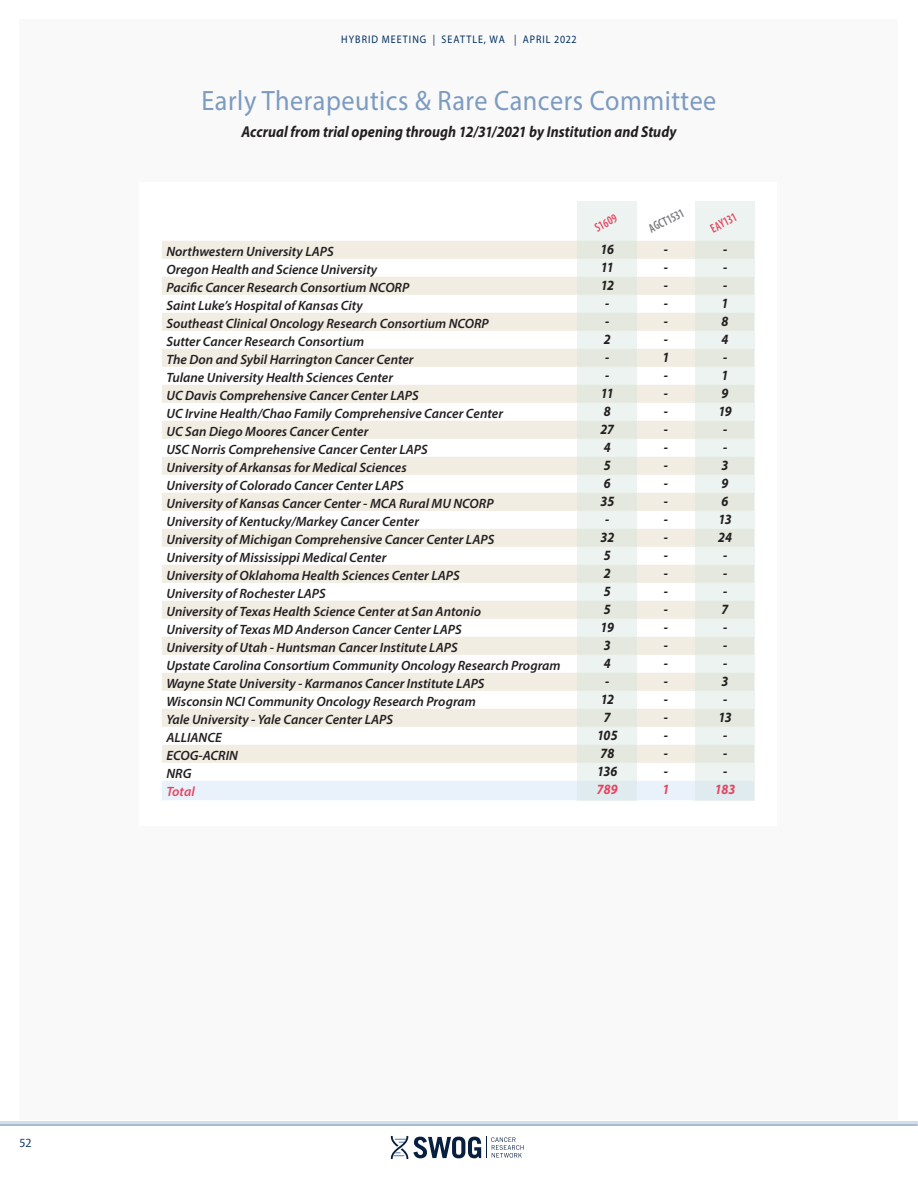
<style>
.page{position:relative;width:918px;height:1188px;background:#fff}
.page>*{position:absolute;margin:0;border:0;box-sizing:border-box;transform-origin:0 0}
.t1{font:28.05px "Myriad Pro";letter-spacing:.02em;color:#7c9bc0;scale:.93 1}
.t2{font:italic 700 15.75px "Myriad Pro";letter-spacing:.005em;color:#231f20;scale:.9 1}
.t3{font:italic 700 14.1px/18px "Myriad Pro";letter-spacing:-.03em;color:#231f20;text-align:center;scale:.9 1}
.t4{font:italic 700 14.1px "Myriad Pro";color:#e54460;scale:.9 1}
.t5{font:italic 600 13.5px/18px "Myriad Pro";color:#231f20}
.t6{font:italic 600 13.5px "Myriad Pro";color:#e54460}
.t7{font:600 condensed 12.6px "Myriad Pro";color:#e54460;scale:.9 1}
.t8{font:600 condensed 12.6px "Myriad Pro";color:#76777b;scale:.9 1}
.t9{font:12px "Lipa Agate High Nar";color:#002d62}
.t10{font:10.95px "Myriad Pro";letter-spacing:.1em;color:#002d62;scale:.9 1}
</style>
<div class="page">
<div style="left:20px;top:20px;width:878px;height:1100px;background:#f9f9f9"></div>
<svg style="left:0;top:1121px;width:918px;height:4px;background:#c8d4e4"></svg>
<hr style="left:0;top:1125px;width:917px;height:1px;background:#7c9bc0">
<svg style="left:391px;top:1136px;width:90px;height:23px"></svg>
<svg style="left:491px;top:1137px;width:33px;height:21px"></svg>
<div style="left:139px;top:182px;width:638px;height:644px;background:#fff"></div>
<div style="left:162px;top:241px;width:592px;height:19px;background:#f1ede3"></div>
<div style="left:162px;top:259px;width:592px;height:19px;background:#fff"></div>
<div style="left:162px;top:277px;width:592px;height:19px;background:#f1ede3"></div>
<div style="left:162px;top:295px;width:592px;height:19px;background:#fff"></div>
<div style="left:162px;top:313px;width:592px;height:19px;background:#f1ede3"></div>
<div style="left:162px;top:331px;width:592px;height:19px;background:#fff"></div>
<div style="left:162px;top:349px;width:592px;height:19px;background:#f1ede3"></div>
<div style="left:162px;top:367px;width:592px;height:19px;background:#fff"></div>
<div style="left:162px;top:385px;width:592px;height:19px;background:#f1ede3"></div>
<div style="left:162px;top:403px;width:592px;height:19px;background:#fff"></div>
<div style="left:162px;top:421px;width:592px;height:19px;background:#f1ede3"></div>
<div style="left:162px;top:439px;width:592px;height:19px;background:#fff"></div>
<div style="left:162px;top:457px;width:592px;height:19px;background:#f1ede3"></div>
<div style="left:162px;top:475px;width:592px;height:19px;background:#fff"></div>
<div style="left:162px;top:493px;width:592px;height:19px;background:#f1ede3"></div>
<div style="left:162px;top:511px;width:592px;height:19px;background:#fff"></div>
<div style="left:162px;top:529px;width:592px;height:19px;background:#f1ede3"></div>
<div style="left:162px;top:547px;width:592px;height:19px;background:#fff"></div>
<div style="left:162px;top:565px;width:592px;height:19px;background:#f1ede3"></div>
<div style="left:162px;top:583px;width:592px;height:19px;background:#fff"></div>
<div style="left:162px;top:601px;width:592px;height:19px;background:#f1ede3"></div>
<div style="left:162px;top:619px;width:592px;height:19px;background:#fff"></div>
<div style="left:162px;top:637px;width:592px;height:19px;background:#f1ede3"></div>
<div style="left:162px;top:655px;width:592px;height:19px;background:#fff"></div>
<div style="left:162px;top:673px;width:592px;height:19px;background:#f1ede3"></div>
<div style="left:162px;top:691px;width:592px;height:19px;background:#fff"></div>
<div style="left:162px;top:709px;width:592px;height:19px;background:#f1ede3"></div>
<div style="left:162px;top:727px;width:592px;height:19px;background:#fff"></div>
<div style="left:162px;top:745px;width:592px;height:19px;background:#f1ede3"></div>
<div style="left:162px;top:763px;width:592px;height:19px;background:#fff"></div>
<div style="left:162px;top:781px;width:592px;height:19px;background:#e9f2fb"></div>
<div style="left:578px;top:202px;width:59px;height:599px;background:linear-gradient(to right,#e8eee8,#e8eee8)"></div>
<div style="left:696px;top:202px;width:59px;height:599px;background:linear-gradient(to right,#e8eee8,#e8eee8)"></div>
<p class="t10" style="left:341px;top:33px;width:263px">HYBRID MEETING | SEATTLE, WA | APRIL 2022</p>
<h1 class="t1" style="left:202px;top:84px;width:555px">Early Therapeutics &amp; Rare Cancers Committee</h1>
<p class="t2" style="left:241px;top:122px;width:485px">Accrual from trial opening through 12/31/2021 by Institution and Study</p>
<p class="t5" style="left:166px;top:242px;width:396px">Northwestern University LAPS<br>Oregon Health and Science University<br>Pacific Cancer Research Consortium NCORP<br>Saint Luke’s Hospital of Kansas City<br>Southeast Clinical Oncology Research Consortium NCORP<br>Sutter Cancer Research Consortium<br>The Don and Sybil Harrington Cancer Center<br>Tulane University Health Sciences Center<br>UC Davis Comprehensive Cancer Center LAPS<br>UC Irvine Health/Chao Family Comprehensive Cancer Center<br>UC San Diego Moores Cancer Center<br>USC Norris Comprehensive Cancer Center LAPS<br>University of Arkansas for Medical Sciences<br>University of Colorado Cancer Center LAPS<br>University of Kansas Cancer Center - MCA Rural MU NCORP<br>University of Kentucky/Markey Cancer Center<br>University of Michigan Comprehensive Cancer Center LAPS<br>University of Mississippi Medical Center<br>University of Oklahoma Health Sciences Center LAPS<br>University of Rochester LAPS<br>University of Texas Health Science Center at San Antonio<br>University of Texas MD Anderson Cancer Center LAPS<br>University of Utah - Huntsman Cancer Institute LAPS<br>Upstate Carolina Consortium Community Oncology Research Program Wayne State University - Karmanos Cancer Institute LAPS<br>Wisconsin NCI Community Oncology Research Program<br>Yale University - Yale Cancer Center LAPS<br>ALLIANCE<br>ECOG-ACRIN<br>NRG</p>
<p class="t6" style="left:166px;top:783px;width:30px">Total</p>
<p class="t7" style="left:592px;top:221px;width:27px;rotate:-27deg">S1609</p>
<p class="t8" style="left:646px;top:222px;width:44px;rotate:-27deg">AGCT1531</p>
<p class="t7" style="left:708px;top:222px;width:32px;rotate:-27deg">EAY131</p>
<p class="t3" style="left:597px;top:240px;width:24px">16<br>11<br>12 -<br>-<br>2<br>-<br>-<br>11<br>8<br>27<br>4<br>5<br>6<br>35 -<br>32<br>5<br>2<br>5<br>5<br>19<br>3<br>4<br>-<br>12<br>7<br>105<br>78<br>136</p>
<p class="t4" style="left:597px;top:781px;width:25px">789</p>
<p class="t3" style="left:662px;top:240px;width:9px;text-align:justify">- - - - - - 1 - - - - - - - - - - - - - - - - - - - - - - -</p>
<p class="t4" style="left:662px;top:780px;width:9px">1</p>
<p class="t3" style="left:718px;top:240px;width:17px">-<br>-<br>-<br>1<br>8<br>4 -<br>1<br>9<br>19 -<br>-<br>3<br>9<br>6<br>13<br>24 -<br>-<br>-<br>7 -<br>-<br>-<br>3 -<br>13 -<br>-<br>-</p>
<p class="t4" style="left:715px;top:780px;width:24px">183</p>
<p class="t9" style="left:20px;top:1135px;width:13px">52</p>
</div>
